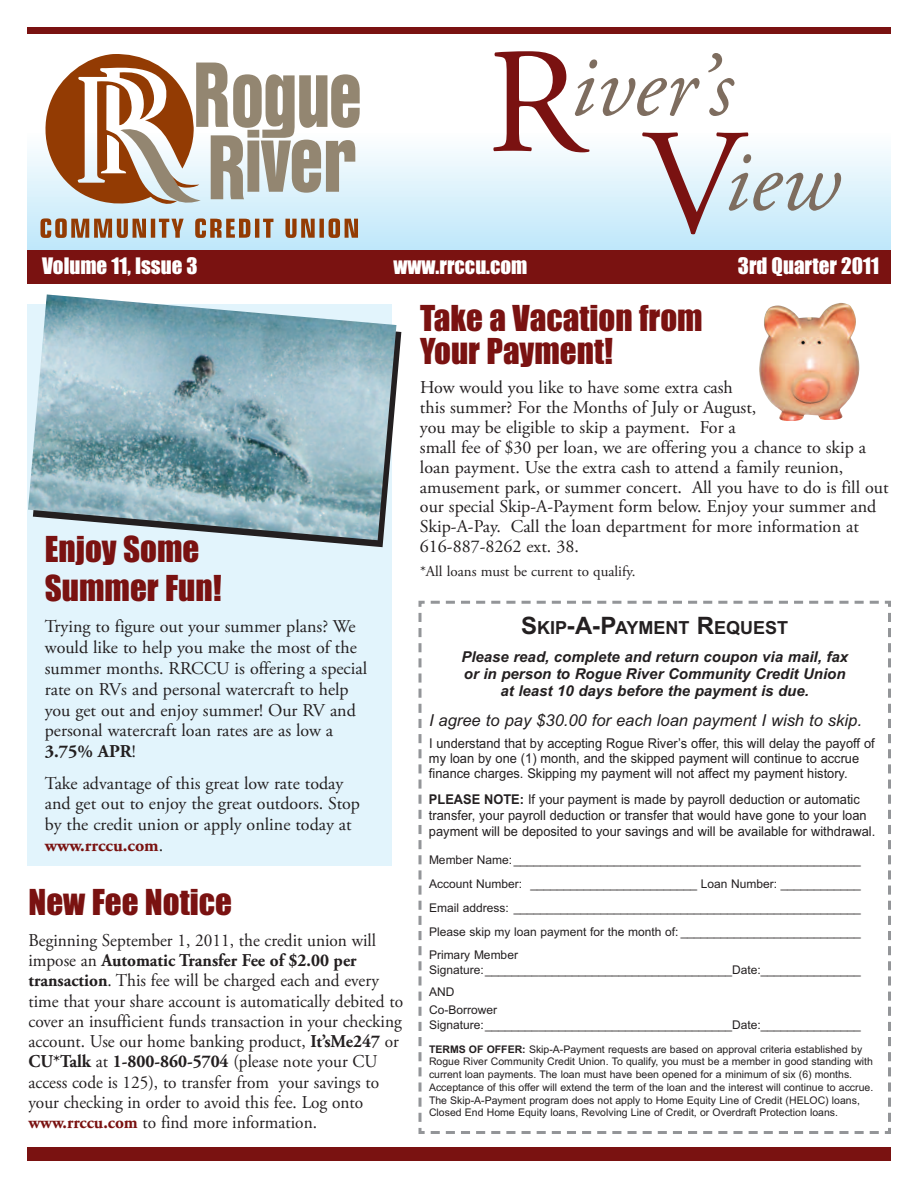
<style>
.page{position:relative;width:918px;height:1188px;background:#fff}
.page>*{position:absolute;margin:0;border:0;box-sizing:border-box;transform-origin:0 0}
.t1{font:italic 90px/94.8px "Adobe Garamond Pro";color:#7e6d5f}
.t2{font:33px/33px "Impact";color:#7a1211}
.t3{font:21px "Impact";color:#fff}
.t4{font:18px/20.9px "Adobe Garamond Pro";color:#231f20}
.t5{font:18px/20.2px "Adobe Garamond Pro";color:#231f20;scale:.96 1}
.t6{font:700 18px "Arial";color:#231f20}
.t7{font:italic 16.5px "Arial";color:#231f20}
.t8{font:italic 700 15px/17.2px "Arial";color:#231f20;text-align:center}
.t9{font:15px "Adobe Garamond Pro";color:#231f20}
.t10{font:13.5px/15.5px "Arial";color:#231f20;scale:.95 1}
.t11{font:12px/24px "Arial";color:#231f20}
.t12{font:10.5px/12.8px "Arial";color:#231f20}
.s1{font-style:normal;font-size:150px;color:#7a1211}
.s2{font-weight:700}
.s3{font-weight:700;color:#7a1211}
.s4{font-size:24px}
</style>
<div class="page">
<div style="left:27px;top:304px;width:365px;height:561px;background:#e2f4fc"></div>
<div style="left:27px;top:1148px;width:864px;height:13px;background:#7a1211"></div>
<svg style="left:27px;top:149px;width:864px;height:101px;background:#d7f0fb"></svg>
<div style="left:27px;top:250px;width:864px;height:34px;background:#7a1211"></div>
<svg style="left:40px;top:54px;width:320px;height:155px"></svg>
<svg style="left:40px;top:218px;width:106px;height:20px;background:#aa846a"></svg>
<hr style="left:151px;top:219px;width:4px;height:19px;background:#933b03">
<svg style="left:159px;top:219px;width:25px;height:19px"></svg>
<svg style="left:195px;top:218px;width:55px;height:20px"></svg>
<hr style="left:255px;top:219px;width:4px;height:19px;background:#933b03">
<svg style="left:263px;top:219px;width:10px;height:19px"></svg>
<svg style="left:285px;top:219px;width:30px;height:19px"></svg>
<div style="left:319px;top:219px;width:5px;height:19px;background:#933b03"></div>
<svg style="left:329px;top:218px;width:29px;height:20px"></svg>
<div style="left:27px;top:27px;width:864px;height:7px;background:#7a1211"></div>
<svg style="left:301px;top:325px;width:100px;height:222px"></svg>
<img style="left:28px;top:294px;width:368px;height:246px">
<svg style="left:418px;top:600px;width:473px;height:534px"></svg>
<img style="left:759px;top:303px;width:100px;height:118px">
<h1 class="t1" style="left:643px;top:47px;width:198px;text-indent:-155px"><span class="s1">R</span>iver’s<br><span class="s1">V</span>iew</h1>
<p class="t3" style="left:42px;top:254px;width:157px">Volume 11, Issue 3</p>
<p class="t3" style="left:393px;top:254px;width:136px">www.rrccu.com</p>
<p class="t3" style="left:738px;top:254px;width:143px">3rd Quarter 2011</p>
<h2 class="t2" style="left:45px;top:531px;width:178px;line-height:39px">Enjoy Some<br>Summer Fun!</h2>
<p class="t4" style="left:45px;top:618px;width:324px">Trying to figure out your summer plans? We would like to help you make the most of the summer months. RRCCU is offering a special rate on RVs and personal watercraft to help you get out and enjoy summer! Our RV and personal watercraft loan rates are as low a <span class="s2">3.75% APR</span>!</p>
<p class="t4" style="left:45px;top:774px;width:317px">Take advantage of this great low rate today and get out to enjoy the great outdoors. Stop by the credit union or apply online today at <span class="s3">www.rrccu.com</span>.</p>
<h2 class="t2" style="left:28px;top:887px;width:205px">New Fee Notice</h2>
<p class="t5" style="left:28px;top:932px;width:392px">Beginning September 1, 2011, the credit union will impose an <span class="s2">Automatic Transfer Fee of $2.00 per transaction</span>. This fee will be charged each and every time that your share account is automatically debited to cover an insufficient funds transaction in your checking account. Use our home banking product, <span class="s2">It’sMe247</span> or <span class="s2">CU*Talk</span> at <span class="s2">1-800-860-5704</span> (please note your CU access code is 125), to transfer from your savings to your checking in order to avoid this fee. Log onto <span class="s3">www.rrccu.com</span> to find more information.</p>
<h2 class="t2" style="left:420px;top:303px;width:284px">Take a Vacation from<br>Your Payment!</h2>
<p class="t4" style="left:420px;top:379px;width:470px;line-height:20px">How would you like to have some extra cash<br>this summer? For the Months of July or August,<br>you may be eligible to skip a payment. For a<br>small fee of $30 per loan, we are offering you a chance to skip a loan payment. Use the extra cash to attend a family reunion, amusement park, or summer concert. All you have to do is fill out our special Skip-A-Payment form below. Enjoy your summer and Skip-A-Pay. Call the loan department for more information at 616-887-8262 ext. 38.</p>
<p class="t9" style="left:420px;top:565px;width:217px">*All loans must be current to qualify.</p>
<p class="t6" style="left:521px;top:617px;width:269px"><span class="s4">S</span>KIP<span class="s4">-A-P</span>AYMENT <span class="s4">R</span>EQUEST</p>
<p class="t8" style="left:461px;top:648px;width:388px">Please read, complete and return coupon via mail, fax or in person to Rogue River Community Credit Union at least 10 days before the payment is due.</p>
<p class="t7" style="left:429px;top:711px;width:434px">I agree to pay $30.00 for each loan payment I wish to skip.</p>
<p class="t10" style="left:429px;top:735px;width:471px">I understand that by accepting Rogue River’s offer, this will delay the payoff of my loan by one (1) month, and the skipped payment will continue to accrue finance charges. Skipping my payment will not affect my payment history.</p>
<p class="t10" style="left:429px;top:791px;width:471px;line-height:16px"><span class="s2">PLEASE NOTE:</span> If your payment is made by payroll deduction or automatic transfer, your payroll deduction or transfer that would have gone to your loan payment will be deposited to your savings and will be available for withdrawal.</p>
<p class="t11" style="left:429px;top:848px;width:433px;text-align:justify">Member Name: ____________________________________________________ Account Number: _________________________ Loan Number: ____________ Email address: ____________________________________________________ Please skip my loan payment for the month of: ___________________________</p>
<p class="t11" style="left:429px;top:947px;width:433px;line-height:15px">Primary Member<br>Signature:_____________________________________Date:_______________</p>
<p class="t11" style="left:429px;top:983px;width:70px;line-height:18px">AND<br>Co-Borrower</p>
<p class="t11" style="left:429px;top:1013px;width:433px">Signature:_____________________________________Date:_______________</p>
<p class="t12" style="left:429px;top:1043px;width:446px"><span class="s2">TERMS OF OFFER:</span> Skip-A-Payment requests are based on approval criteria established by Rogue River Community Credit Union. To qualify, you must be a member in good standing with current loan payments. The loan must have been opened for a minimum of six (6) months.<br>Acceptance of this offer will extend the term of the loan and the interest will continue to accrue.<br>The Skip-A-Payment program does not apply to Home Equity Line of Credit (HELOC) loans, Closed End Home Equity loans, Revolving Line of Credit, or Overdraft Protection loans.</p>
</div>
